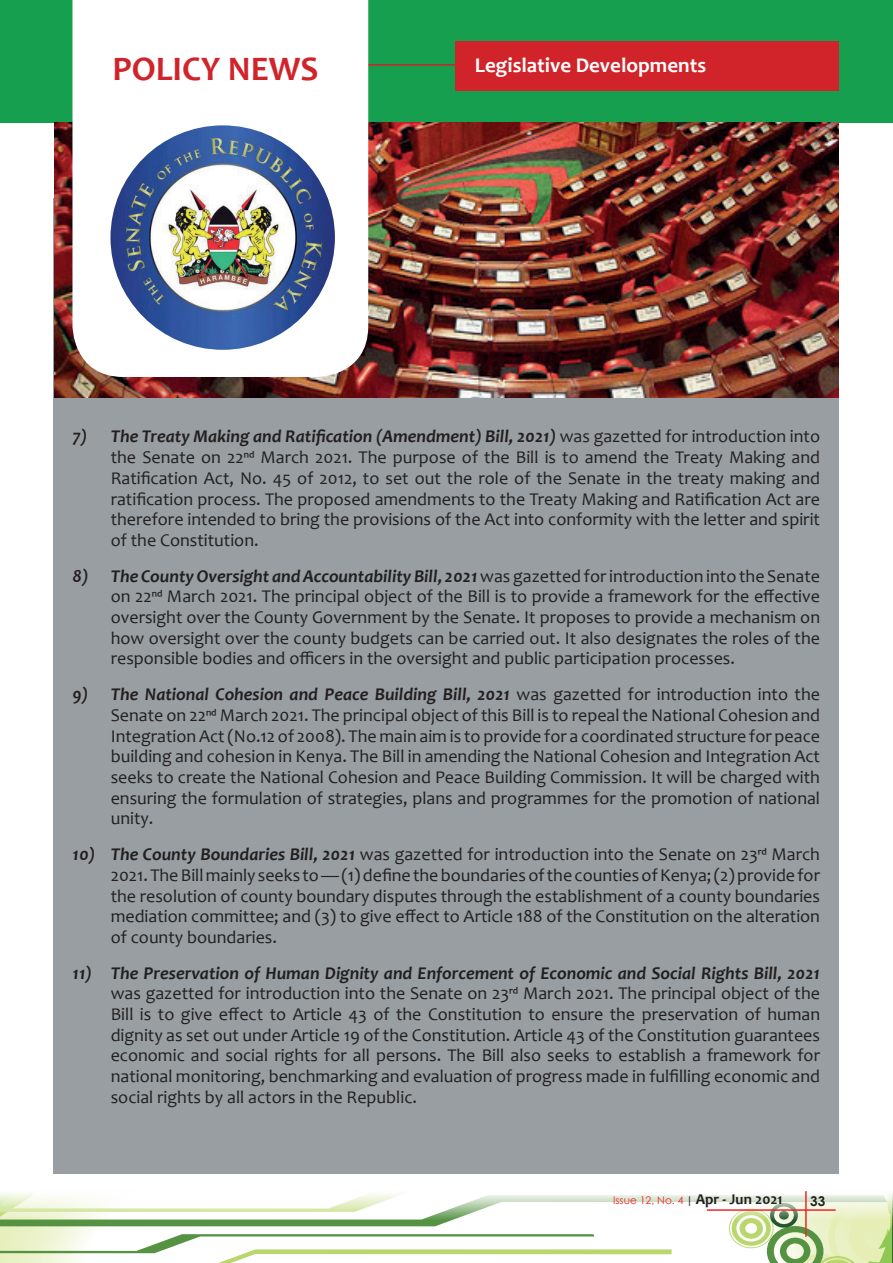
<style>
.page{position:relative;width:893px;height:1263px;background:#fff}
.page>*{position:absolute;margin:0;border:0;box-sizing:border-box;transform-origin:0 0}
.t1{font:700 34.5px "Candara";color:#d1232a}
.t2{font:700 21px "Candara";color:#fff}
.t3{font:18px/20.7px "Candara";color:#231f20;text-align:justify}
.t4{font:italic 700 18px "Candara";color:#231f20}
.t5{font:700 13.5px "Century Gothic";color:#231f20}
.t6{font:10.5px "Century Gothic";color:#ee2826}
.s1{font-weight:700;font-style:italic}
.s2{font-weight:700;color:#231f20}
.s3{font-family:"Candara";font-weight:700;font-size:15px;color:#231f20}
</style>
<div class="page">
<svg style="left:0;top:1137px;width:890px;height:126px"></svg>
<hr style="left:805px;top:1191px;width:2px;height:46px;background:#ee2826">
<hr style="left:707px;top:1209px;width:129px;height:2px;background:#ee2826">
<div style="left:53px;top:198px;width:785px;height:976px;background:#989ea1"></div>
<div style="left:0;top:0;width:893px;height:122px;background:#169f4e"></div>
<hr style="left:308px;top:64px;width:456px;height:2px;background:#d1232a">
<div style="left:455px;top:41px;width:383px;height:50px;background:#d1232a"></div>
<img style="left:54px;top:122px;width:784px;height:275px">
<div style="left:72px;top:0;width:296px;height:377px;background:#fff"></div>
<img style="left:111px;top:125px;width:224px;height:225px;border-radius:112px">
<h1 class="t1" style="left:113px;top:47px;width:207px">POLICY NEWS</h1>
<p class="t2" style="left:475px;top:52px;width:233px">Legislative Developments</p>
<p class="t3" style="left:111px;top:426px;width:711px;text-indent:-38px"><span class="s1">7) The Treaty Making and Ratification (Amendment) Bill, 2021)</span> was gazetted for introduction into the Senate on 22nd March 2021. The purpose of the Bill is to amend the Treaty Making and Ratification Act, No. 45 of 2012, to set out the role of the Senate in the treaty making and ratification process. The proposed amendments to the Treaty Making and Ratification Act are therefore intended to bring the provisions of the Act into conformity with the letter and spirit of the Constitution.</p>
<p class="t3" style="left:111px;top:565px;width:711px;text-indent:-38px"><span class="s1">8) The County Oversight and Accountability Bill, 2021</span> was gazetted for introduction into the Senate on 22nd March 2021. The principal object of the Bill is to provide a framework for the effective oversight over the County Government by the Senate. It proposes to provide a mechanism on how oversight over the county budgets can be carried out. It also designates the roles of the responsible bodies and officers in the oversight and public participation processes.</p>
<p class="t3" style="left:111px;top:684px;width:711px;text-indent:-38px"><span class="s1">9) The National Cohesion and Peace Building Bill, 2021</span> was gazetted for introduction into the Senate on 22nd March 2021. The principal object of this Bill is to repeal the National Cohesion and Integration Act (No.12 of 2008). The main aim is to provide for a coordinated structure for peace building and cohesion in Kenya. The Bill in amending the National Cohesion and Integration Act seeks to create the National Cohesion and Peace Building Commission. It will be charged with ensuring the formulation of strategies, plans and programmes for the promotion of national unity.</p>
<p class="t3" style="left:111px;top:844px;width:711px;text-indent:-38px"><span class="s1">10) The County Boundaries Bill, 2021</span> was gazetted for introduction into the Senate on 23rd March 2021. The Bill mainly seeks to — (1) define the boundaries of the counties of Kenya; (2) provide for the resolution of county boundary disputes through the establishment of a county boundaries mediation committee; and (3) to give effect to Article 188 of the Constitution on the alteration of county boundaries.</p>
<p class="t4" style="left:72px;top:961px;width:749px">11) The Preservation of Human Dignity and Enforcement of Economic and Social Rights Bill, 2021</p>
<p class="t3" style="left:111px;top:983px;width:711px">was gazetted for introduction into the Senate on 23rd March 2021. The principal object of the Bill is to give effect to Article 43 of the Constitution to ensure the preservation of human dignity as set out under Article 19 of the Constitution. Article 43 of the Constitution guarantees economic and social rights for all persons. The Bill also seeks to establish a framework for national monitoring, benchmarking and evaluation of progress made in fulfilling economic and social rights by all actors in the Republic.</p>
<p class="t6" style="left:613px;top:1192px;width:171px">Issue 12, No. 4 <span class="s2">|</span> <span class="s3">Apr - Jun 2021</span></p>
<p class="t5" style="left:810px;top:1191px;width:17px">33</p>
</div>
